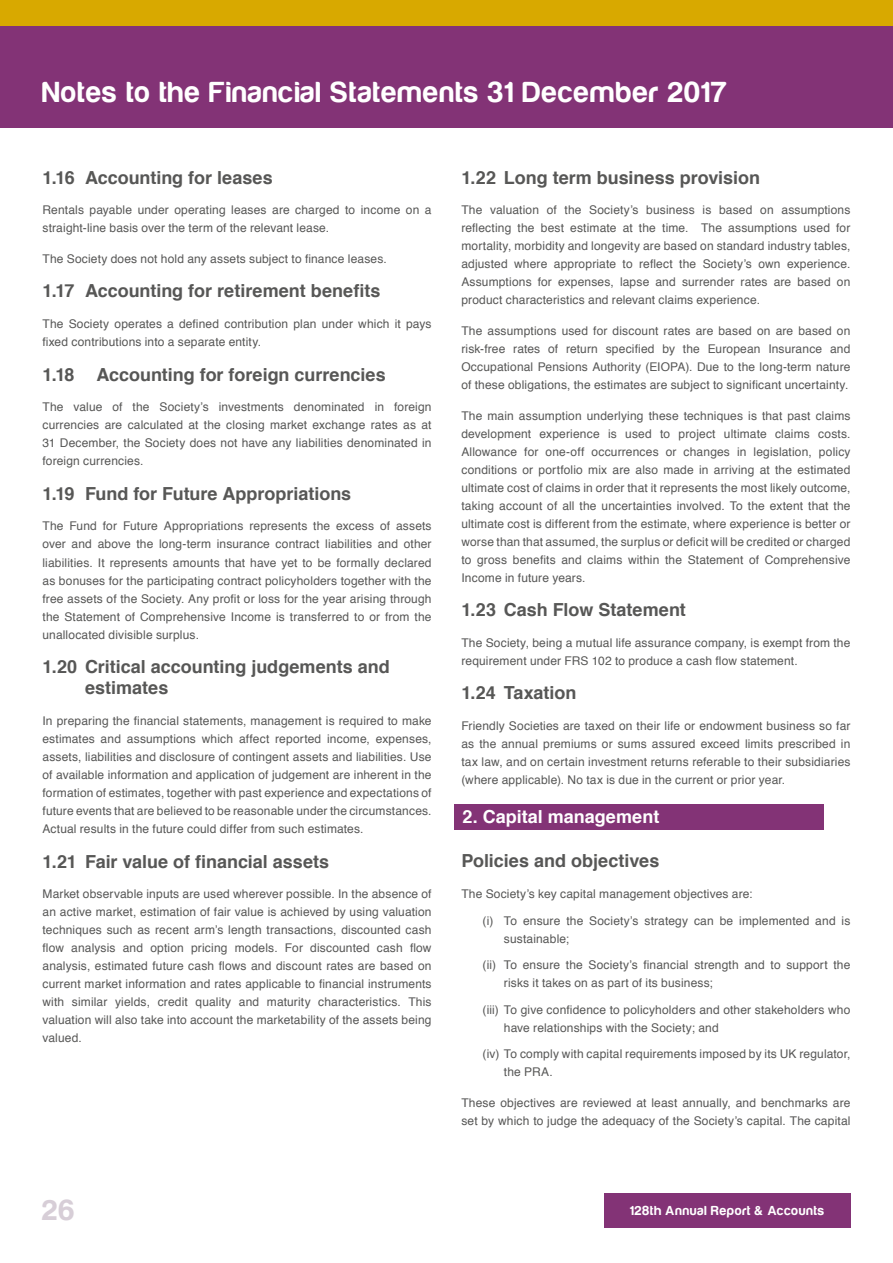
<style>
.page{position:relative;width:893px;height:1263px;background:#fff}
.page>*{position:absolute;margin:0;border:0;box-sizing:border-box;transform-origin:0 0}
.t1{font:30px "Harabara";letter-spacing:.05em;color:#fff}
.t2{font:30px "Harabara";color:#d7ced7}
.t3{font:700 18px/21.6px "Helvetica";color:#575756}
.t4{font:700 18px "Helvetica";color:#fff}
.t5{font:13.5px "Harabara";letter-spacing:.065em;color:#fff}
.t6{font:12px/18px "Helvetica";letter-spacing:.015em;color:#575756}
</style>
<div class="page">
<div style="left:0;top:26px;width:893px;height:102px;background:#833376"></div>
<div style="left:604px;top:1193px;width:246px;height:34px;background:#833376"></div>
<div style="left:0;top:0;width:893px;height:26px;background:#d8a900"></div>
<div style="left:454px;top:804px;width:370px;height:25px;background:#833376"></div>
<h1 class="t1" style="left:43px;top:76px;width:686px">Notes to the Financial Statements 31 December 2017</h1>
<h2 class="t3" style="left:43px;top:167px;width:232px">1.16 Accounting for leases</h2>
<p class="t6" style="left:43px;top:201px;width:391px">Rentals payable under operating leases are charged to income on a straight-line basis over the term of the relevant lease.</p>
<p class="t6" style="left:43px;top:250px;width:346px">The Society does not hold any assets subject to finance leases.</p>
<h2 class="t3" style="left:43px;top:281px;width:340px">1.17 Accounting for retirement benefits</h2>
<p class="t6" style="left:43px;top:315px;width:391px">The Society operates a defined contribution plan under which it pays fixed contributions into a separate entity.</p>
<h2 class="t3" style="left:43px;top:364px;width:345px">1.18 Accounting for foreign currencies</h2>
<p class="t6" style="left:42px;top:398px;width:391px;text-align:justify">The value of the Society’s investments denominated in foreign currencies are calculated at the closing market exchange rates as at 31 December, the Society does not have any liabilities denominated in foreign currencies.</p>
<h2 class="t3" style="left:43px;top:483px;width:310px">1.19 Fund for Future Appropriations</h2>
<p class="t6" style="left:43px;top:518px;width:391px;text-align:justify">The Fund for Future Appropriations represents the excess of assets over and above the long-term insurance contract liabilities and other liabilities. It represents amounts that have yet to be formally declared as bonuses for the participating contract policyholders together with the free assets of the Society. Any profit or loss for the year arising through the Statement of Comprehensive Income is transferred to or from the unallocated divisible surplus.</p>
<h2 class="t3" style="left:85px;top:656px;width:306px;text-indent:-43px">1.20 Critical accounting judgements and estimates</h2>
<p class="t6" style="left:43px;top:712px;width:391px;text-align:justify">In preparing the financial statements, management is required to make estimates and assumptions which affect reported income, expenses, assets, liabilities and disclosure of contingent assets and liabilities. Use of available information and application of judgement are inherent in the formation of estimates, together with past experience and expectations of future events that are believed to be reasonable under the circumstances.<br>Actual results in the future could differ from such estimates.</p>
<h2 class="t3" style="left:43px;top:851px;width:288px">1.21 Fair value of financial assets</h2>
<p class="t6" style="left:43px;top:885px;width:391px;text-align:justify">Market observable inputs are used wherever possible. In the absence of an active market, estimation of fair value is achieved by using valuation techniques such as recent arm’s length transactions, discounted cash flow analysis and option pricing models. For discounted cash flow analysis, estimated future cash flows and discount rates are based on current market information and rates applicable to financial instruments with similar yields, credit quality and maturity characteristics. This valuation will also take into account the marketability of the assets being valued.</p>
<h2 class="t3" style="left:461px;top:167px;width:300px">1.22 Long term business provision</h2>
<p class="t6" style="left:461px;top:201px;width:391px;text-align:justify">The valuation of the Society’s business is based on assumptions reflecting the best estimate at the time. The assumptions used for mortality, morbidity and longevity are based on standard industry tables, adjusted where appropriate to reflect the Society’s own experience.<br>Assumptions for expenses, lapse and surrender rates are based on product characteristics and relevant claims experience.</p>
<p class="t6" style="left:461px;top:322px;width:391px;text-align:justify">The assumptions used for discount rates are based on are based on risk-free rates of return specified by the European Insurance and Occupational Pensions Authority (EIOPA). Due to the long-term nature of these obligations, the estimates are subject to significant uncertainty.</p>
<p class="t6" style="left:461px;top:407px;width:391px;text-align:justify">The main assumption underlying these techniques is that past claims development experience is used to project ultimate claims costs.<br>Allowance for one-off occurrences or changes in legislation, policy conditions or portfolio mix are also made in arriving at the estimated ultimate cost of claims in order that it represents the most likely outcome, taking account of all the uncertainties involved. To the extent that the ultimate cost is different from the estimate, where experience is better or worse than that assumed, the surplus or deficit will be credited or charged to gross benefits and claims within the Statement of Comprehensive Income in future years.</p>
<h2 class="t3" style="left:461px;top:599px;width:226px">1.23 Cash Flow Statement</h2>
<p class="t6" style="left:461px;top:634px;width:391px">The Society, being a mutual life assurance company, is exempt from the requirement under FRS 102 to produce a cash flow statement.</p>
<h2 class="t3" style="left:461px;top:682px;width:117px">1.24 Taxation</h2>
<p class="t6" style="left:461px;top:717px;width:391px;text-align:justify">Friendly Societies are taxed on their life or endowment business so far as the annual premiums or sums assured exceed limits prescribed in tax law, and on certain investment returns referable to their subsidiaries (where applicable). No tax is due in the current or prior year.</p>
<h2 class="t4" style="left:462px;top:802px;width:198px">2. Capital management</h2>
<h2 class="t3" style="left:461px;top:850px;width:199px">Policies and objectives</h2>
<p class="t6" style="left:461px;top:885px;width:293px">The Society’s key capital management objectives are:</p>
<p class="t6" style="left:504px;top:912px;width:348px;text-indent:-21px">(i) To ensure the Society’s strategy can be implemented and is sustainable;</p>
<p class="t6" style="left:504px;top:956px;width:348px;text-indent:-21px">(ii) To ensure the Society’s financial strength and to support the risks it takes on as part of its business;</p>
<p class="t6" style="left:504px;top:1001px;width:348px;text-indent:-21px">(iii) To give confidence to policyholders and other stakeholders who have relationships with the Society; and</p>
<p class="t6" style="left:504px;top:1045px;width:348px;text-indent:-21px">(iv) To comply with capital requirements imposed by its UK regulator, the PRA.</p>
<p class="t6" style="left:461px;top:1094px;width:391px">These objectives are reviewed at least annually, and benchmarks are set by which to judge the adequacy of the Society’s capital. The capital</p>
<h1 class="t2" style="left:43px;top:1195px;width:33px">26</h1>
<p class="t5" style="left:630px;top:1203px;width:196px">128th Annual Report &amp; Accounts</p>
</div>
